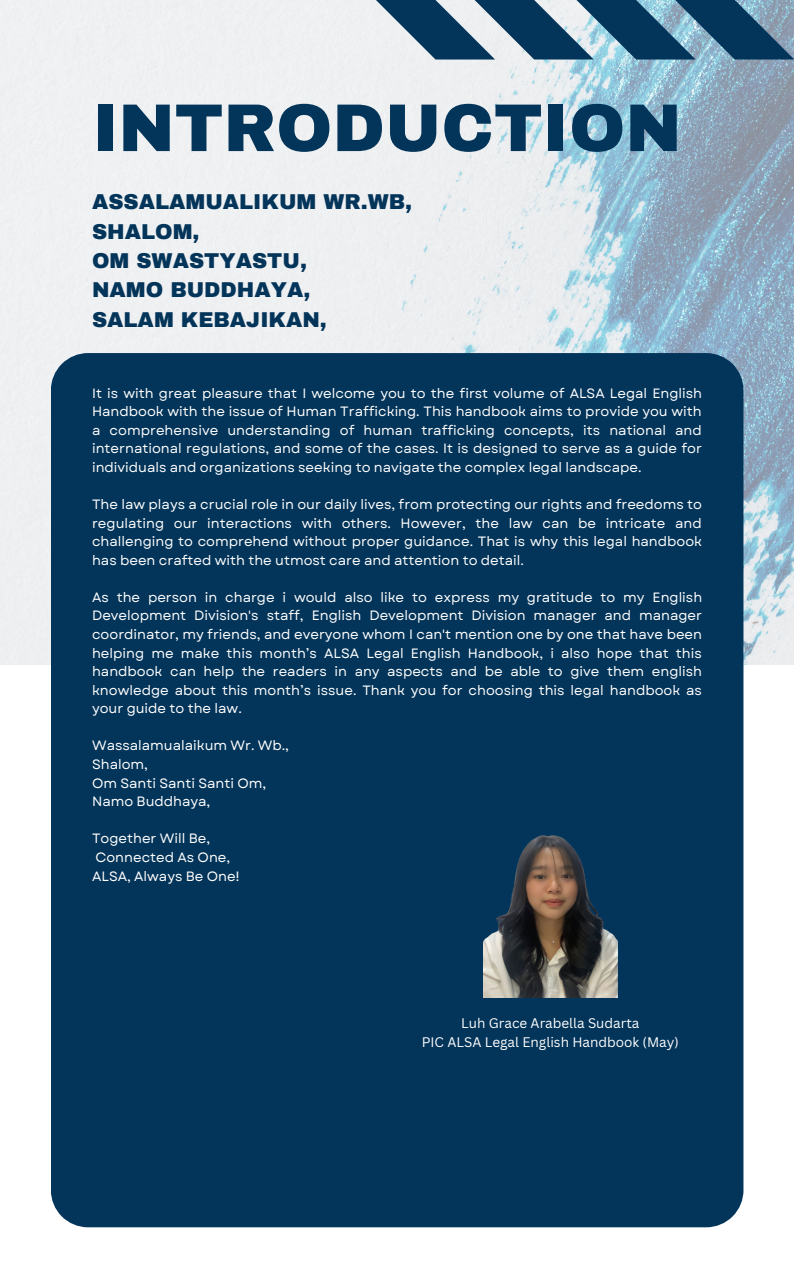
<style>
.page{position:relative;width:794px;height:1266px;background:#fff}
.page>*{position:absolute;margin:0;border:0;box-sizing:border-box;transform-origin:0 0}
.t1{font:900 67.5px "Archivo";color:#033459}
.t2{font:900 21px "Archivo";color:#033459}
.t3{font:13.5px/18.6px "Garet";color:#fff;text-align:justify}
.t4{font:13.5px "Canva Sans";color:#fff}
</style>
<div class="page">
<img style="left:0;top:0;width:793px;height:665px">
<svg style="left:695px;top:0;width:98px;height:60px;background:#406886"></svg>
<svg style="left:495px;top:0;width:81px;height:60px;background:#53748d"></svg>
<svg style="left:576px;top:0;width:119px;height:60px;background:#517c96"></svg>
<svg style="left:376px;top:0;width:119px;height:60px;background:#728ca1"></svg>
<div style="left:51px;top:353px;width:692px;height:874px;background:#033459"></div>
<img style="left:483px;top:795px;width:134px;height:202px">
<p class="t1" style="left:92px;top:92px;width:590px">INTRODUCTION</p>
<p class="t2" style="left:92px;top:191px;width:321px">ASSALAMUALIKUM WR.WB,</p>
<p class="t2" style="left:92px;top:220px;width:109px">SHALOM,</p>
<p class="t2" style="left:92px;top:249px;width:216px">OM SWASTYASTU,</p>
<p class="t2" style="left:92px;top:279px;width:220px">NAMO BUDDHAYA,</p>
<p class="t2" style="left:92px;top:308px;width:236px">SALAM KEBAJIKAN,</p>
<p class="t3" style="left:92px;top:383px;width:611px">It is with great pleasure that I welcome you to the first volume of ALSA Legal English Handbook with the issue of Human Trafficking. This handbook aims to provide you with a comprehensive understanding of human trafficking concepts, its national and international regulations, and some of the cases. It is designed to serve as a guide for individuals and organizations seeking to navigate the complex legal landscape.</p>
<p class="t3" style="left:92px;top:495px;width:611px">The law plays a crucial role in our daily lives, from protecting our rights and freedoms to regulating our interactions with others. However, the law can be intricate and challenging to comprehend without proper guidance. That is why this legal handbook has been crafted with the utmost care and attention to detail.</p>
<p class="t3" style="left:92px;top:588px;width:611px">As the person in charge i would also like to express my gratitude to my English Development Division's staff, English Development Division manager and manager coordinator, my friends, and everyone whom I can't mention one by one that have been helping me make this month’s ALSA Legal English Handbook, i also hope that this handbook can help the readers in any aspects and be able to give them english knowledge about this month’s issue. Thank you for choosing this legal handbook as your guide to the law.</p>
<p class="t3" style="left:92px;top:736px;width:198px">Wassalamualaikum Wr. Wb.,</p>
<p class="t3" style="left:92px;top:755px;width:57px">Shalom,</p>
<p class="t3" style="left:92px;top:773px;width:176px">Om Santi Santi Santi Om,</p>
<p class="t3" style="left:92px;top:792px;width:120px">Namo Buddhaya,</p>
<p class="t3" style="left:92px;top:829px;width:119px">Together Will Be,</p>
<p class="t3" style="left:95px;top:848px;width:136px">Connected As One,</p>
<p class="t3" style="left:92px;top:866px;width:149px">ALSA, Always Be One!</p>
<p class="t4" style="left:461px;top:1014px;width:180px">Luh Grace Arabella Sudarta</p>
<p class="t4" style="left:421px;top:1032px;width:258px">PIC ALSA Legal English Handbook (May)</p>
</div>
